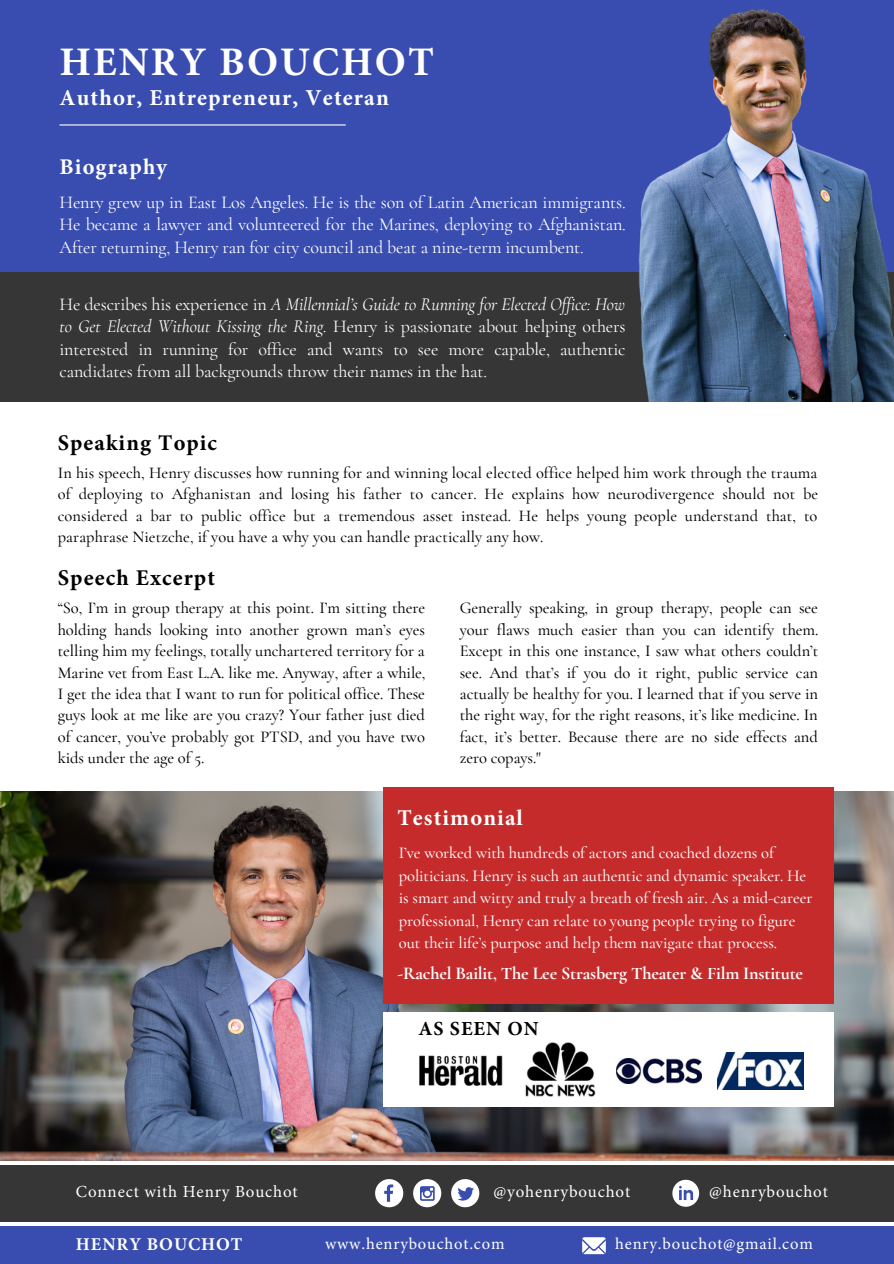
<style>
.page{position:relative;width:894px;height:1264px;background:#fff}
.page>*{position:absolute;margin:0;border:0;box-sizing:border-box;transform-origin:0 0}
.t1{font:700 40.5px "Minion Pro";letter-spacing:.05em;color:#fff}
.t2{font:700 22.8px "Minion Pro";letter-spacing:.05em;color:#fff}
.t3{font:700 22.5px "Minion Pro";letter-spacing:.05em;color:#fff}
.t4{font:700 22.5px "Minion Pro";letter-spacing:.05em;color:#000}
.t5{font:700 22.35px "Minion Pro";letter-spacing:.05em;color:#000}
.t6{font:700 19.95px "Minion Pro";letter-spacing:.05em;color:#000}
.t7{font:18px/22.5px "Cormorant Garamond";letter-spacing:-.01em;color:#fff;text-align:justify}
.t8{font:700 18px "Cormorant Garamond";letter-spacing:-.01em;color:#fff}
.t9{font:700 18px "Minion Pro";letter-spacing:.05em;color:#fff}
.t10{font:16.95px "Minion Pro";letter-spacing:.05em;color:#fff}
.t11{font:500 16.5px/21.5px "Cormorant Garamond";letter-spacing:-.005em;color:#000;text-align:justify}
.t12{font:500 16.5px/22.5px "Cormorant Garamond";letter-spacing:-.005em;color:#fff}
.t13{font:16.5px "Minion Pro";letter-spacing:.05em;color:#fff}
.t14{font:500 16.35px/21.3px "Cormorant Garamond";letter-spacing:.005em;color:#000;text-align:justify}
.s1{font-style:italic}
</style>
<div class="page">
<div style="left:0;top:0;width:893px;height:274px;background:#394db0"></div>
<div style="left:0;top:273px;width:893px;height:129px;background:#363636"></div>
<img style="left:577px;top:7px;width:316px;height:394px">
<hr style="left:59px;top:124px;width:286px;height:1px;background:#fff">
<div style="left:0;top:1226px;width:893px;height:37px;background:#394db0"></div>
<div style="left:582px;top:1237px;width:23px;height:17px;background:#fff;border-radius:3px"></div>
<svg style="left:582px;top:1237px;width:23px;height:16px"></svg>
<div style="left:0;top:1165px;width:893px;height:56px;background:#363636"></div>
<svg style="left:375px;top:1179px;width:28px;height:28px"></svg>
<div style="left:413px;top:1179px;width:28px;height:28px;background:#fff;border-radius:50%"></div>
<svg style="left:420px;top:1186px;width:14px;height:14px"></svg>
<svg style="left:672px;top:1179px;width:27px;height:27px"></svg>
<svg style="left:451px;top:1179px;width:28px;height:28px"></svg>
<img style="left:0;top:792px;width:893px;height:368px">
<div style="left:383px;top:787px;width:450px;height:216px;background:#c62b2b"></div>
<div style="left:383px;top:1011px;width:450px;height:95px;background:#fff"></div>
<img style="left:616px;top:1058px;width:85px;height:25px">
<img style="left:717px;top:1052px;width:85px;height:37px">
<img style="left:525px;top:1042px;width:71px;height:55px">
<img style="left:419px;top:1055px;width:84px;height:31px">
<h1 class="t1" style="left:59px;top:46px;width:376px">HENRY BOUCHOT</h1>
<h2 class="t2" style="left:59px;top:88px;width:331px">Author, Entrepreneur, Veteran</h2>
<h3 class="t3" style="left:59px;top:157px;width:109px">Biography</h3>
<p class="t7" style="left:59px;top:191px;width:567px">Henry grew up in East Los Angeles. He is the son of Latin American immigrants.<br>He became a lawyer and volunteered for the Marines, deploying to Afghanistan.<br>After returning, Henry ran for city council and beat a nine-term incumbent.</p>
<p class="t7" style="left:59px;top:292px;width:567px">He describes his experience in <span class="s1">A Millennial’s Guide to Running for Elected Office: How to Get Elected Without Kissing the Ring.</span> Henry is passionate about helping others interested in running for office and wants to see more capable, authentic candidates from all backgrounds throw their names in the hat.</p>
<h3 class="t5" style="left:58px;top:433px;width:161px">Speaking Topic</h3>
<p class="t14" style="left:58px;top:462px;width:761px">In his speech, Henry discusses how running for and winning local elected office helped him work through the trauma of deploying to Afghanistan and losing his father to cancer. He explains how neurodivergence should not be considered a bar to public office but a tremendous asset instead. He helps young people understand that, to paraphrase Nietzche, if you have a why you can handle practically any how.</p>
<h3 class="t4" style="left:58px;top:568px;width:159px">Speech Excerpt</h3>
<p class="t11" style="left:58px;top:597px;width:369px">“So, I’m in group therapy at this point. I’m sitting there holding hands looking into another grown man’s eyes telling him my feelings, totally unchartered territory for a Marine vet from East L.A. like me. Anyway, after a while, I get the idea that I want to run for political office. These guys look at me like are you crazy? Your father just died of cancer, you’ve probably got PTSD, and you have two kids under the age of 5.</p>
<p class="t11" style="left:459px;top:597px;width:360px">Generally speaking, in group therapy, people can see your flaws much easier than you can identify them.<br>Except in this one instance, I saw what others couldn’t see. And that’s if you do it right, public service can actually be healthy for you. I learned that if you serve in the right way, for the right reasons, it’s like medicine. In fact, it’s better. Because there are no side effects and zero copays."</p>
<h3 class="t3" style="left:397px;top:808px;width:127px">Testimonial</h3>
<p class="t12" style="left:398px;top:841px;width:415px">I’ve worked with hundreds of actors and coached dozens of politicians. Henry is such an authentic and dynamic speaker. He is smart and witty and truly a breath of fresh air. As a mid-career professional, Henry can relate to young people trying to figure out their life’s purpose and help them navigate that process.</p>
<p class="t8" style="left:397px;top:962px;width:407px">-Rachel Bailit, The Lee Strasberg Theater &amp; Film Institute</p>
<p class="t6" style="left:418px;top:1020px;width:121px">AS SEEN ON</p>
<p class="t10" style="left:76px;top:1184px;width:223px">Connect with Henry Bouchot</p>
<p class="t10" style="left:493px;top:1184px;width:138px">@yohenrybouchot</p>
<p class="t10" style="left:709px;top:1184px;width:120px">@henrybouchot</p>
<p class="t9" style="left:76px;top:1237px;width:168px">HENRY BOUCHOT</p>
<p class="t13" style="left:325px;top:1236px;width:181px">www.henrybouchot.com</p>
<p class="t13" style="left:615px;top:1236px;width:199px">henry.bouchot@gmail.com</p>
</div>
